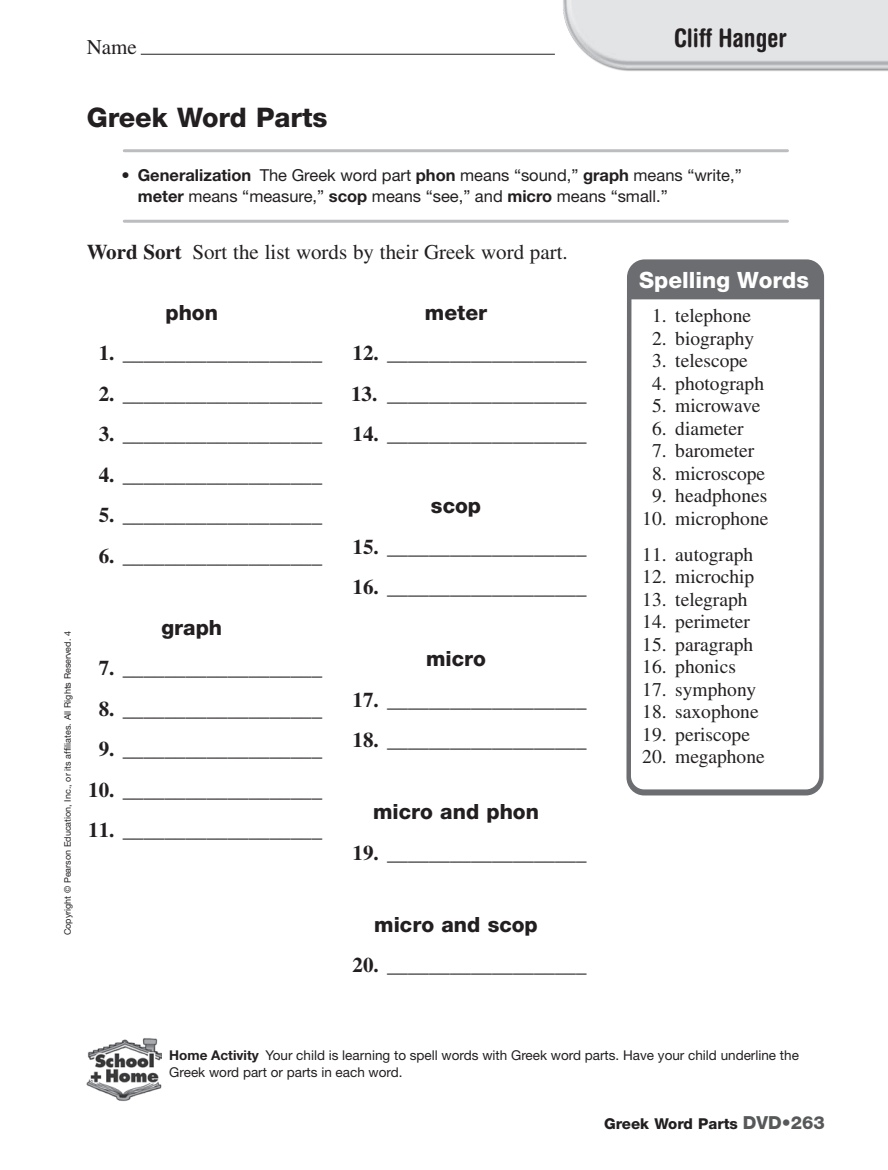
<style>
.page{position:relative;width:888px;height:1170px;background:#fff}
.page>*{position:absolute;margin:0;border:0;box-sizing:border-box;transform-origin:0 0}
.t1{font:800 27px "Helvetica Neue";color:#231f20}
.t2{font:700 condensed 25.5px "Helvetica Rounded LT Std";color:#231f20}
.t3{font:800 22.5px "SF Helv Neue";color:#fff}
.t4{font:21px "Times";color:#231f20}
.t5{font:800 21px "SF Helv Neue";color:#231f20}
.t6{font:21px "Times LT Std";color:#231f20}
.t7{font:19.5px "Times";color:#231f20}
.t8{font:16.5px/21px "Helvetica Neue LT Std";color:#231f20}
.t9{font:800 15px "Helvetica Neue LT Std";color:#231f20}
.t10{font:13.5px/16.5px "Helvetica Neue";color:#231f20}
.t11{font:9px "Helvetica Neue LT Std";color:#231f20}
.s1{font-weight:700}
.s2{font-size:18px;color:#57585a}
</style>
<div class="page">
<img style="left:552px;top:0;width:336px;height:71px">
<img style="left:87px;top:1038px;width:75px;height:64px">
<hr style="left:141px;top:54px;width:414px;height:1px;background:#231f20">
<hr style="left:124px;top:149px;width:663px;height:3px;background:#bcbdc0">
<hr style="left:124px;top:220px;width:663px;height:3px;background:#bcbdc0">
<svg style="left:626px;top:259px;width:198px;height:536px"></svg>
<p class="t6" style="left:87px;top:35px;width:52px">Name</p>
<p class="t2" style="left:674px;top:23px;width:114px">Cliff Hanger</p>
<p class="t1" style="left:87px;top:101px;width:242px">Greek Word Parts</p>
<p class="t11" style="left:62px;top:935px;width:306px;rotate:-90deg">Copyright © Pearson Education, Inc., or its affiliates. All Rights Reserved. 4</p>
<p class="t8" style="left:138px;top:164px;width:605px;text-indent:-16px">• <span class="s1">Generalization</span> The Greek word part <span class="s1">phon</span> means “sound,” <span class="s1">graph</span> means “write,” <span class="s1">meter</span> means “measure,” <span class="s1">scop</span> means “see,” and <span class="s1">micro</span> means “small.”</p>
<p class="t4" style="left:87px;top:240px;width:483px"><span class="s1">Word Sort</span> Sort the list words by their Greek word part.</p>
<p class="t5" style="left:165px;top:298px;width:54px">phon</p>
<p class="t4" style="left:99px;top:341px;width:225px"><span class="s1">1.</span> ___________________</p>
<p class="t4" style="left:99px;top:382px;width:225px"><span class="s1">2.</span> ___________________</p>
<p class="t4" style="left:99px;top:422px;width:225px"><span class="s1">3.</span> ___________________</p>
<p class="t4" style="left:99px;top:463px;width:225px"><span class="s1">4.</span> ___________________</p>
<p class="t4" style="left:99px;top:503px;width:225px"><span class="s1">5.</span> ___________________</p>
<p class="t4" style="left:99px;top:544px;width:225px"><span class="s1">6.</span> ___________________</p>
<p class="t5" style="left:161px;top:613px;width:62px">graph</p>
<p class="t4" style="left:99px;top:656px;width:225px"><span class="s1">7.</span> ___________________</p>
<p class="t4" style="left:99px;top:697px;width:225px"><span class="s1">8.</span> ___________________</p>
<p class="t4" style="left:99px;top:737px;width:225px"><span class="s1">9.</span> ___________________</p>
<p class="t4" style="left:88px;top:778px;width:236px"><span class="s1">10.</span> ___________________</p>
<p class="t4" style="left:88px;top:819px;width:236px"><span class="s1">11.</span> ___________________</p>
<p class="t5" style="left:425px;top:298px;width:64px">meter</p>
<p class="t4" style="left:352px;top:342px;width:236px"><span class="s1">12.</span> ___________________</p>
<p class="t4" style="left:351px;top:382px;width:237px"><span class="s1">13.</span> ___________________</p>
<p class="t4" style="left:352px;top:423px;width:236px"><span class="s1">14.</span> ___________________</p>
<p class="t5" style="left:431px;top:492px;width:52px">scop</p>
<p class="t4" style="left:352px;top:535px;width:236px"><span class="s1">15.</span> ___________________</p>
<p class="t4" style="left:352px;top:576px;width:236px"><span class="s1">16.</span> ___________________</p>
<p class="t5" style="left:426px;top:645px;width:61px">micro</p>
<p class="t4" style="left:352px;top:688px;width:236px"><span class="s1">17.</span> ___________________</p>
<p class="t4" style="left:352px;top:729px;width:236px"><span class="s1">18.</span> ___________________</p>
<p class="t5" style="left:373px;top:798px;width:167px">micro and phon</p>
<p class="t4" style="left:352px;top:841px;width:236px"><span class="s1">19.</span> ___________________</p>
<p class="t5" style="left:374px;top:910px;width:165px">micro and scop</p>
<p class="t4" style="left:352px;top:954px;width:236px"><span class="s1">20.</span> ___________________</p>
<p class="t3" style="left:639px;top:264px;width:171px">Spelling Words</p>
<p class="t7" style="left:652px;top:305px;width:101px">1. telephone</p>
<p class="t7" style="left:652px;top:327px;width:104px">2. biography</p>
<p class="t7" style="left:652px;top:350px;width:97px">3. telescope</p>
<p class="t7" style="left:652px;top:372px;width:114px">4. photograph</p>
<p class="t7" style="left:652px;top:395px;width:110px">5. microwave</p>
<p class="t7" style="left:652px;top:417px;width:93px">6. diameter</p>
<p class="t7" style="left:652px;top:440px;width:104px">7. barometer</p>
<p class="t7" style="left:652px;top:462px;width:115px">8. microscope</p>
<p class="t7" style="left:652px;top:485px;width:117px">9. headphones</p>
<p class="t7" style="left:642px;top:507px;width:128px">10. microphone</p>
<p class="t7" style="left:642px;top:543px;width:112px">11. autograph</p>
<p class="t7" style="left:642px;top:566px;width:114px">12. microchip</p>
<p class="t7" style="left:642px;top:588px;width:107px">13. telegraph</p>
<p class="t7" style="left:642px;top:611px;width:109px">14. perimeter</p>
<p class="t7" style="left:642px;top:633px;width:112px">15. paragraph</p>
<p class="t7" style="left:642px;top:656px;width:95px">16. phonics</p>
<p class="t7" style="left:642px;top:678px;width:115px">17. symphony</p>
<p class="t7" style="left:642px;top:701px;width:118px">18. saxophone</p>
<p class="t7" style="left:642px;top:723px;width:109px">19. periscope</p>
<p class="t7" style="left:642px;top:746px;width:124px">20. megaphone</p>
<p class="t10" style="left:169px;top:1047px;width:631px"><span class="s1">Home Activity</span> Your child is learning to spell words with Greek word parts. Have your child underline the<br>Greek word part or parts in each word.</p>
<p class="t9" style="left:604px;top:1115px;width:222px">Greek Word Parts <span class="s2">DVD•263</span></p>
</div>
